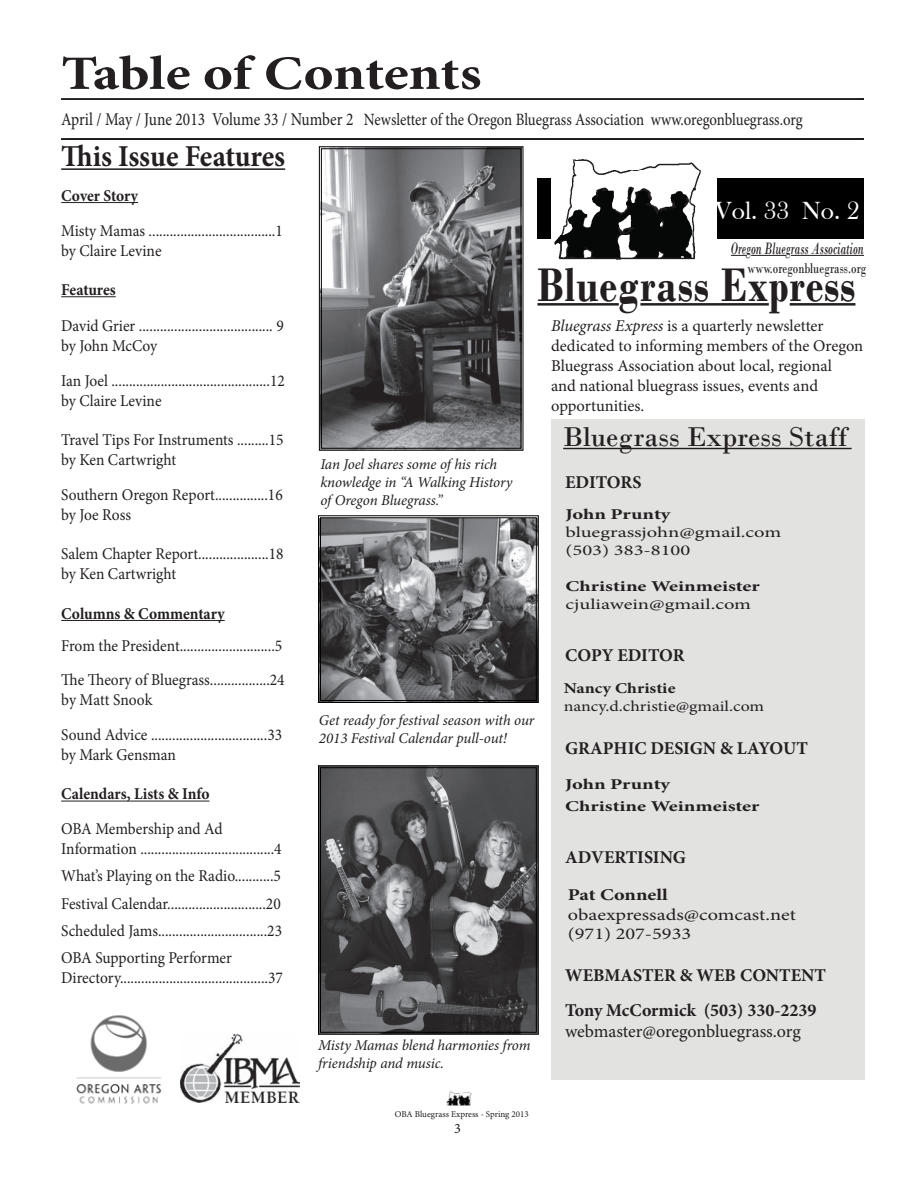
<style>
.page{position:relative;width:918px;height:1188px;background:#fff}
.page>*{position:absolute;margin:0;border:0;box-sizing:border-box;transform-origin:0 0}
.t1{font:700 49.5px "Bodoni";letter-spacing:.02em;color:#231f20;scale:.82 1}
.t2{font:700 48px "Minion Pro";letter-spacing:-.01em;color:#231f20;scale:1.19 1}
.t3{font:700 30.45px "Minion Pro";color:#231f20;scale:.94 1}
.t4{font:28.5px "Bodoni";color:#231f20}
.t5{font:25.5px "Bask Old Face";color:#fff}
.t6{font:700 18px "Minion Pro";color:#231f20}
.t7{font:18px "Minion Pro";letter-spacing:-.005em;color:#231f20}
.t8{font:17.25px "Minion Pro";letter-spacing:-.005em;color:#231f20;scale:.86 1}
.t9{font:italic 17.25px "Bodoni";color:#231f20;scale:.65 1}
.t10{font:16.5px/19.8px "Minion Pro";color:#231f20;scale:.94 1}
.t11{font:16.5px/19.8px "Minion Pro";color:#231f20}
.t12{font:700 16.5px "Minion Pro";color:#231f20;scale:.94 1}
.t13{font:16.5px/19.8px "Minion Pro";color:#231f20;scale:1.23 1}
.t14{font:700 16.5px "Minion Pro";color:#231f20;scale:1.23 1}
.t15{font:italic 15px/18px "Minion Pro";letter-spacing:-.01em;color:#231f20}
.t16{font:700 15px/21.6px "Minion Pro";color:#231f20;scale:1.37 1}
.t17{font:15px/18px "Minion Pro";color:#231f20;scale:1.37 1}
.t18{font:15px "Minion Pro";color:#231f20;scale:1.19 1}
.t19{font:700 15px "Minion Pro";color:#231f20;scale:1.19 1}
.t20{font:14.85px "Bodoni";color:#231f20;scale:.75 1}
.t21{font:14.25px "Minion Pro";color:#231f20}
.t22{font:9px "Minion Pro";color:#231f20}
.s1{font-size:18px}
.s2{font-style:italic}
</style>
<div class="page">
<img style="left:447px;top:1091px;width:24px;height:14px">
<hr style="left:59px;top:96px;width:807px;height:4px;background:#231f20;opacity:.75">
<hr style="left:59px;top:136px;width:807px;height:4px;background:#231f20;opacity:.75">
<hr style="left:61px;top:168px;width:224px;height:2px;background:#231f20">
<hr style="left:61px;top:202px;width:77px;height:1px;background:#231f20">
<hr style="left:61px;top:296px;width:55px;height:1px;background:#231f20">
<hr style="left:61px;top:620px;width:164px;height:1px;background:#231f20">
<hr style="left:61px;top:801px;width:149px;height:1px;background:#231f20">
<hr style="left:537px;top:303px;width:82px;height:3px;background:#231f20">
<hr style="left:640px;top:303px;width:129px;height:3px;background:#231f20">
<hr style="left:790px;top:303px;width:65px;height:3px;background:#231f20">
<svg style="left:731px;top:255px;width:16px;height:1px"></svg>
<hr style="left:751px;top:255px;width:35px;height:1px;background:#231f20">
<hr style="left:791px;top:255px;width:73px;height:1px;background:#231f20">
<div style="left:537px;top:178px;width:327px;height:60px;background:#000"></div>
<div style="left:551px;top:419px;width:313px;height:661px;background:#e2e2e1"></div>
<hr style="left:563px;top:448px;width:289px;height:1px;background:#231f20">
<img style="left:180px;top:1035px;width:119px;height:68px">
<img style="left:551px;top:159px;width:166px;height:101px">
<svg style="left:318px;top:146px;width:206px;height:305px;background:#6d6d6f"></svg>
<div style="left:321px;top:148px;width:200px;height:301px;border:1px solid #000"></div>
<svg style="left:318px;top:515px;width:221px;height:188px;background:#69696b"></svg>
<div style="left:320px;top:517px;width:217px;height:184px;border:1px solid #000"></div>
<svg style="left:318px;top:765px;width:221px;height:270px;background:#555557"></svg>
<div style="left:320px;top:767px;width:217px;height:266px;border:1px solid #000"></div>
<img style="left:76px;top:1015px;width:86px;height:89px">
<h2 class="t2" style="left:61px;top:40px;width:355px">Table of Contents</h2>
<p class="t8" style="left:61px;top:108px;width:864px"><span class="s1">April / May / June 2013 Volume 33 / Number 2</span> Newsletter of the Oregon Bluegrass Association www.oregonbluegrass.org</p>
<h3 class="t3" style="left:61px;top:135px;width:240px">This Issue Features</h3>
<p class="t12" style="left:61px;top:184px;width:83px">Cover Story</p>
<p class="t10" style="left:61px;top:221px;width:237px">Misty Mamas ....................................1 by Claire Levine</p>
<p class="t12" style="left:61px;top:278px;width:60px">Features</p>
<p class="t10" style="left:61px;top:316px;width:238px">David Grier ...................................... 9 by John McCoy</p>
<p class="t10" style="left:61px;top:371px;width:239px">Ian Joel .............................................12 by Claire Levine</p>
<p class="t10" style="left:61px;top:430px;width:238px">Travel Tips For Instruments .........15 by Ken Cartwright</p>
<p class="t10" style="left:61px;top:485px;width:237px">Southern Oregon Report...............16 by Joe Ross</p>
<p class="t10" style="left:61px;top:544px;width:238px">Salem Chapter Report....................18 by Ken Cartwright</p>
<p class="t12" style="left:61px;top:602px;width:175px">Columns &amp; Commentary</p>
<p class="t10" style="left:61px;top:628px;width:239px;line-height:34.8px">From the President...........................5<br>The Theory of Bluegrass.................24</p>
<p class="t10" style="left:61px;top:683px;width:237px;line-height:34.8px">by Matt Snook<br>Sound Advice .................................33</p>
<p class="t10" style="left:61px;top:745px;width:124px">by Mark Gensman</p>
<p class="t12" style="left:61px;top:783px;width:159px">Calendars, Lists &amp; Info</p>
<p class="t10" style="left:61px;top:819px;width:236px">OBA Membership and Ad<br>Information ......................................4</p>
<p class="t10" style="left:61px;top:862px;width:237px;line-height:27.3px;text-align:justify">What’s Playing on the Radio...........5<br>Festival Calendar............................20<br>Scheduled Jams...............................23<br>OBA Supporting Performer</p>
<p class="t10" style="left:61px;top:968px;width:237px">Directory..........................................37</p>
<h3 class="t5" style="left:715px;top:197px;width:146px">Vol. 33 No. 2</h3>
<p class="t9" style="left:731px;top:238px;width:206px">Oregon Bluegrass Association</p>
<p class="t20" style="left:748px;top:260px;width:160px">www.oregonbluegrass.org</p>
<h1 class="t1" style="left:537px;top:255px;width:389px">Bluegrass Express</h1>
<p class="t11" style="left:551px;top:316px;width:314px"><span class="s2">Bluegrass Express</span> is a quarterly newsletter dedicated to informing members of the Oregon Bluegrass Association about local, regional<br>and national bluegrass issues, events and opportunities.</p>
<h3 class="t4" style="left:563px;top:420px;width:286px">Bluegrass Express Staff</h3>
<p class="t15" style="left:320px;top:455px;width:194px">Ian Joel shares some of his rich knowledge in “A Walking History of Oregon Bluegrass.”</p>
<p class="t6" style="left:565px;top:470px;width:78px">EDITORS</p>
<p class="t16" style="left:565px;top:504px;width:78px">John Prunty</p>
<p class="t17" style="left:565px;top:524px;width:159px">bluegrassjohn@gmail.com (503) 383-8100</p>
<p class="t16" style="left:565px;top:576px;width:143px">Christine Weinmeister</p>
<p class="t17" style="left:565px;top:596px;width:137px">cjuliawein@gmail.com</p>
<p class="t6" style="left:565px;top:642px;width:121px">COPY EDITOR</p>
<p class="t19" style="left:564px;top:677px;width:95px">Nancy Christie</p>
<p class="t18" style="left:564px;top:696px;width:170px">nancy.d.christie@gmail.com</p>
<p class="t15" style="left:319px;top:711px;width:217px">Get ready for festival season with our<br>2013 Festival Calendar pull-out!</p>
<p class="t6" style="left:565px;top:736px;width:244px">GRAPHIC DESIGN &amp; LAYOUT</p>
<p class="t16" style="left:565px;top:773px;width:143px">John Prunty<br>Christine Weinmeister</p>
<p class="t6" style="left:565px;top:845px;width:122px">ADVERTISING</p>
<p class="t14" style="left:568px;top:883px;width:83px">Pat Connell</p>
<p class="t13" style="left:568px;top:905px;width:187px">obaexpressads@comcast.net (971) 207-5933</p>
<p class="t6" style="left:565px;top:963px;width:262px">WEBMASTER &amp; WEB CONTENT</p>
<p class="t15" style="left:318px;top:1037px;width:214px">Misty Mamas blend harmonies from friendship and music.</p>
<p class="t22" style="left:395px;top:1108px;width:135px">OBA Bluegrass Express - Spring 2013</p>
<p class="t21" style="left:454px;top:1119px;width:8px">3</p>
<p class="t6" style="left:565px;top:997px;width:253px">Tony McCormick (503) 330-2239</p>
<p class="t7" style="left:565px;top:1019px;width:237px">webmaster@oregonbluegrass.org</p>
</div>
